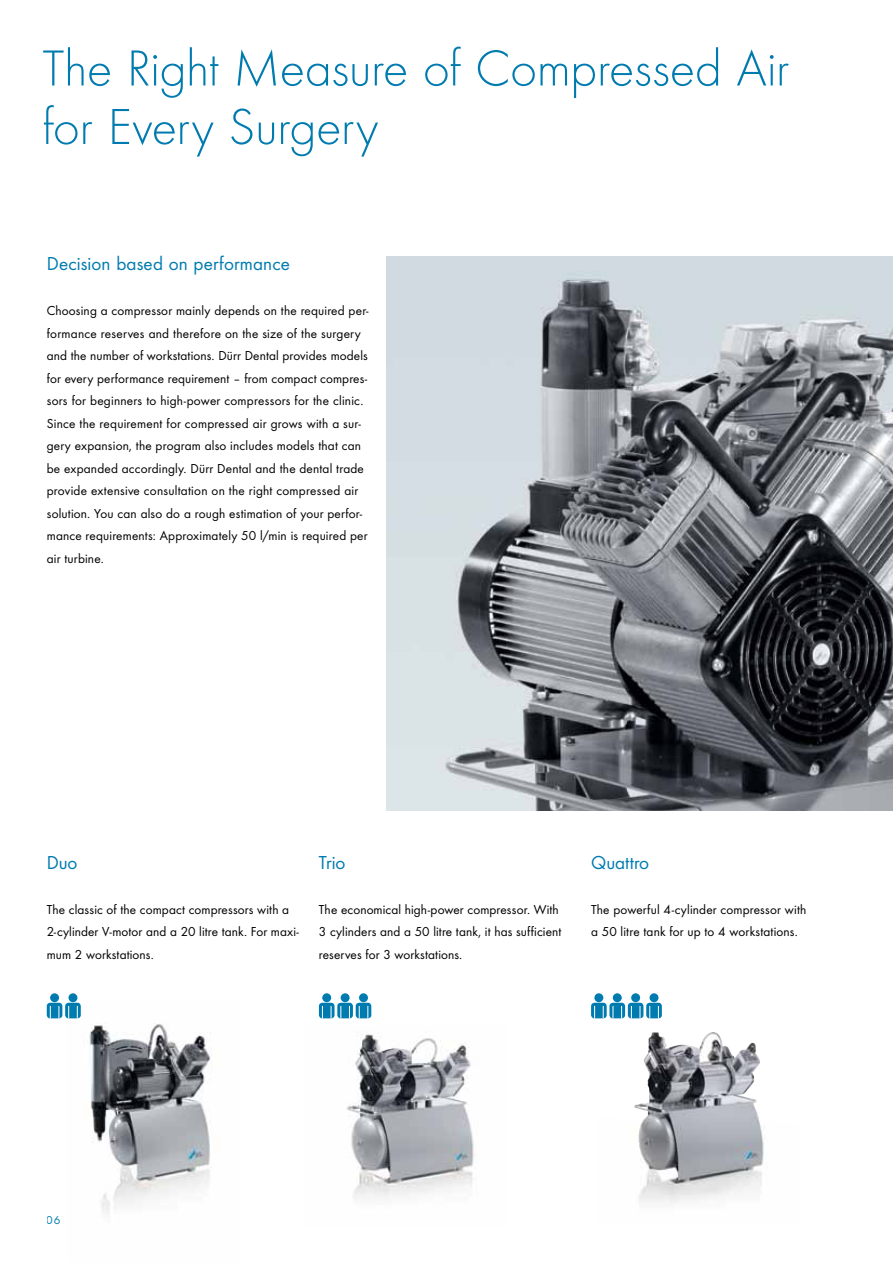
<style>
.page{position:relative;width:893px;height:1263px;background:#fff}
.page>*{position:absolute;margin:0;border:0;box-sizing:border-box;transform-origin:0 0}
.t1{font:300 52.5px/58.5px "Futura TOT";letter-spacing:-.01em;color:#007bb0}
.t2{font:19.5px "Futura TOT Boo";letter-spacing:.005em;color:#007bb0}
.t3{font:13.5px/22.5px "Futura TOT Boo";letter-spacing:.01em;color:#000}
.t4{font:12px "Futura TOT Boo";color:#007bb0}
</style>
<div class="page">
<img style="left:67px;top:999px;width:145px;height:215px">
<img style="left:346px;top:1034px;width:128px;height:166px">
<img style="left:634px;top:1032px;width:79px;height:88px">
<div style="left:47px;top:1003px;width:15px;height:15px;background:#007bb0;border-radius:3px"></div>
<div style="left:50px;top:993px;width:9px;height:9px;background:#007bb0;border-radius:50%"></div>
<svg style="left:50px;top:1006px;width:1px;height:12px"></svg>
<svg style="left:58px;top:1006px;width:1px;height:12px"></svg>
<div style="left:65px;top:1003px;width:16px;height:15px;background:#007bb0;border-radius:3px"></div>
<div style="left:69px;top:993px;width:8px;height:9px;background:#007bb0;border-radius:50%"></div>
<svg style="left:68px;top:1006px;width:1px;height:12px"></svg>
<svg style="left:77px;top:1006px;width:1px;height:12px"></svg>
<div style="left:319px;top:1003px;width:16px;height:15px;background:#007bb0;border-radius:3px"></div>
<div style="left:322px;top:993px;width:9px;height:9px;background:#007bb0;border-radius:50%"></div>
<svg style="left:322px;top:1006px;width:1px;height:12px"></svg>
<svg style="left:331px;top:1006px;width:1px;height:12px"></svg>
<div style="left:337px;top:1003px;width:16px;height:15px;background:#007bb0;border-radius:3px"></div>
<div style="left:341px;top:993px;width:9px;height:9px;background:#007bb0;border-radius:50%"></div>
<svg style="left:340px;top:1006px;width:1px;height:12px"></svg>
<svg style="left:349px;top:1006px;width:1px;height:12px"></svg>
<div style="left:356px;top:1003px;width:15px;height:15px;background:#007bb0;border-radius:3px"></div>
<div style="left:359px;top:993px;width:9px;height:9px;background:#007bb0;border-radius:50%"></div>
<svg style="left:359px;top:1006px;width:1px;height:12px"></svg>
<svg style="left:367px;top:1006px;width:1px;height:12px"></svg>
<div style="left:591px;top:1003px;width:16px;height:15px;background:#007bb0;border-radius:3px"></div>
<div style="left:594px;top:993px;width:9px;height:9px;background:#007bb0;border-radius:50%"></div>
<svg style="left:594px;top:1006px;width:1px;height:12px"></svg>
<svg style="left:603px;top:1006px;width:1px;height:12px"></svg>
<div style="left:609px;top:1003px;width:16px;height:15px;background:#007bb0;border-radius:3px"></div>
<div style="left:613px;top:993px;width:9px;height:9px;background:#007bb0;border-radius:50%"></div>
<svg style="left:613px;top:1006px;width:1px;height:12px"></svg>
<svg style="left:621px;top:1006px;width:1px;height:12px"></svg>
<div style="left:628px;top:1003px;width:15px;height:15px;background:#007bb0;border-radius:3px"></div>
<div style="left:631px;top:993px;width:9px;height:9px;background:#007bb0;border-radius:50%"></div>
<svg style="left:631px;top:1006px;width:1px;height:12px"></svg>
<svg style="left:639px;top:1006px;width:1px;height:12px"></svg>
<div style="left:646px;top:1003px;width:16px;height:15px;background:#007bb0;border-radius:3px"></div>
<div style="left:650px;top:993px;width:8px;height:9px;background:#007bb0;border-radius:50%"></div>
<svg style="left:649px;top:1006px;width:1px;height:12px"></svg>
<svg style="left:658px;top:1006px;width:1px;height:12px"></svg>
<img style="left:387px;top:256px;width:506px;height:554px">
<h1 class="t1" style="left:43px;top:39px;width:749px">The Right Measure of Compressed Air for Every Surgery</h1>
<h2 class="t2" style="left:47px;top:252px;width:245px">Decision based on performance</h2>
<p class="t3" style="left:47px;top:299px;width:323px">Choosing a compressor mainly depends on the required per&shy;formance reserves and therefore on the size of the surgery and the number of workstations. Dürr Dental provides models for every performance requirement – from compact compres-- sors for beginners to high-power compressors for the clinic.<br>Since the requirement for compressed air grows with a sur&shy;gery expansion, the program also includes models that can be expanded accordingly. Dürr Dental and the dental trade provide extensive consultation on the right compressed air solution. You can also do a rough estimation of your perfor&shy;mance requirements: Approximately 50 l/min is required per air turbine.</p>
<h2 class="t2" style="left:47px;top:850px;width:32px">Duo</h2>
<p class="t3" style="left:47px;top:898px;width:254px">The classic of the compact compressors with a<br>2-cylinder V-motor and a 20 litre tank. For maxi&shy;mum 2 workstations.</p>
<h2 class="t2" style="left:319px;top:850px;width:28px">Trio</h2>
<p class="t3" style="left:319px;top:898px;width:244px">The economical high-power compressor. With<br>3 cylinders and a 50 litre tank, it has sufficient reserves for 3 workstations.</p>
<h2 class="t2" style="left:591px;top:850px;width:60px">Quattro</h2>
<p class="t3" style="left:591px;top:898px;width:217px">The powerful 4-cylinder compressor with a 50 litre tank for up to 4 workstations.</p>
<p class="t4" style="left:47px;top:1213px;width:15px">06</p>
</div>
